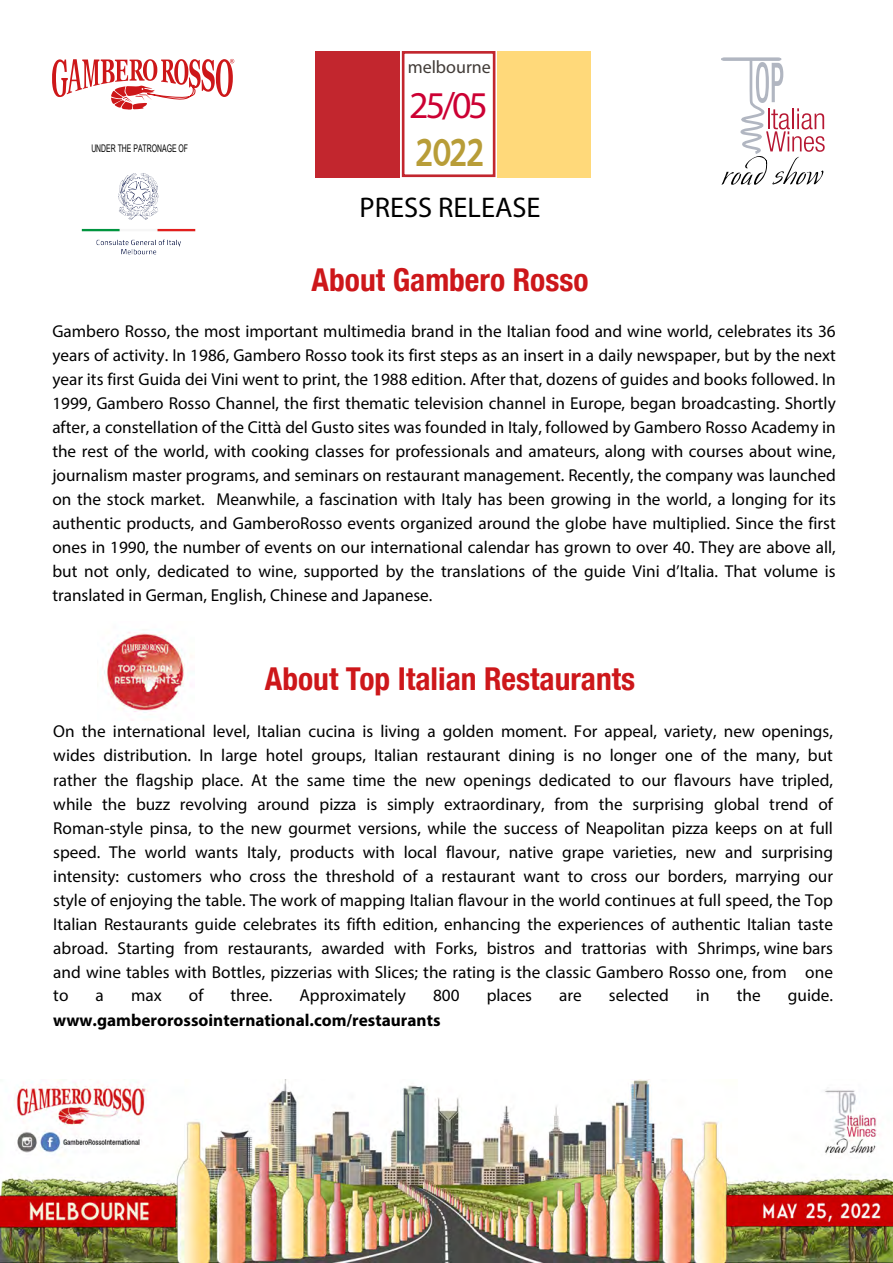
<style>
.page{position:relative;width:893px;height:1263px;background:#fff}
.page>*{position:absolute;margin:0;border:0;box-sizing:border-box;transform-origin:0 0}
.t1{font:37.95px "Myriad Pro";color:#c03}
.t2{font:37.65px "Market Deco";color:#b89d38}
.t3{font:700 condensed 31.5px "Helvetica Neue LT Com";color:#cd171a}
.t4{font:28.5px "Myriad Pro";color:#000}
.t5{font:18px "Myriad Pro";color:#413b37}
.t6{font:17.25px/24px "Myriad Pro";color:#000;text-align:justify}
.t7{font:700 17.25px "Myriad Pro";color:#000}
.t8{font:10.5px "Arial Narrow";color:#000;scale:.8 1}
</style>
<div class="page">
<svg style="left:721px;top:57px;width:104px;height:128px"></svg>
<svg style="left:52px;top:59px;width:182px;height:51px"></svg>
<img style="left:102px;top:632px;width:83px;height:81px">
<div style="left:402px;top:51px;width:93px;height:126px;background:#fff;border:3px solid #c2262e"></div>
<div style="left:316px;top:51px;width:84px;height:126px;background:#c2262e"></div>
<div style="left:497px;top:51px;width:94px;height:126px;background:#ffd97a"></div>
<img style="left:0;top:1080px;width:893px;height:183px">
<img style="left:81px;top:173px;width:115px;height:82px">
<p class="t5" style="left:408px;top:56px;width:85px">melbourne</p>
<p class="t8" style="left:91px;top:140px;width:123px">UNDER THE PATRONAGE OF</p>
<h1 class="t1" style="left:409px;top:82px;width:80px">25/05</h1>
<h2 class="t2" style="left:414px;top:131px;width:72px">2022</h2>
<h3 class="t4" style="left:360px;top:190px;width:183px">PRESS RELEASE</h3>
<h3 class="t3" style="left:312px;top:261px;width:278px">About Gambero Rosso</h3>
<p class="t6" style="left:52px;top:319px;width:785px">Gambero Rosso, the most important multimedia brand in the Italian food and wine world, celebrates its 36 years of activity. In 1986, Gambero Rosso took its first steps as an insert in a daily newspaper, but by the next year its first Guida dei Vini went to print, the 1988 edition. After that, dozens of guides and books followed. In 1999, Gambero Rosso Channel, the first thematic television channel in Europe, began broadcasting. Shortly after, a constellation of the Città del Gusto sites was founded in Italy, followed by Gambero Rosso Academy in the rest of the world, with cooking classes for professionals and amateurs, along with courses about wine, journalism master programs, and seminars on restaurant management. Recently, the company was launched on the stock market. Meanwhile, a fascination with Italy has been growing in the world, a longing for its authentic products, and GamberoRosso events organized around the globe have multiplied. Since the first ones in 1990, the number of events on our international calendar has grown to over 40. They are above all, but not only, dedicated to wine, supported by the translations of the guide Vini d’Italia. That volume is translated in German, English, Chinese and Japanese.</p>
<h3 class="t3" style="left:265px;top:660px;width:372px">About Top Italian Restaurants</h3>
<p class="t6" style="left:53px;top:719px;width:781px">On the international level, Italian cucina is living a golden moment. For appeal, variety, new openings, wides distribution. In large hotel groups, Italian restaurant dining is no longer one of the many, but rather the flagship place. At the same time the new openings dedicated to our flavours have tripled, while the buzz revolving around pizza is simply extraordinary, from the surprising global trend of Roman-style pinsa, to the new gourmet versions, while the success of Neapolitan pizza keeps on at full speed. The world wants Italy, products with local flavour, native grape varieties, new and surprising intensity: customers who cross the threshold of a restaurant want to cross our borders, marrying our style of enjoying the table. The work of mapping Italian flavour in the world continues at full speed, the Top Italian Restaurants guide celebrates its fifth edition, enhancing the experiences of authentic Italian taste abroad. Starting from restaurants, awarded with Forks, bistros and trattorias with Shrimps, wine bars and wine tables with Bottles, pizzerias with Slices; the rating is the classic Gambero Rosso one, from one to</p>
<p class="t6" style="left:96px;top:983px;width:10px">a</p>
<p class="t6" style="left:131px;top:983px;width:32px">max</p>
<p class="t6" style="left:189px;top:983px;width:16px">of</p>
<p class="t6" style="left:230px;top:983px;width:43px">three.</p>
<p class="t6" style="left:299px;top:983px;width:108px">Approximately</p>
<p class="t6" style="left:433px;top:983px;width:28px">800</p>
<p class="t6" style="left:487px;top:983px;width:47px">places</p>
<p class="t6" style="left:559px;top:983px;width:24px">are</p>
<p class="t6" style="left:609px;top:983px;width:61px">selected</p>
<p class="t6" style="left:696px;top:983px;width:15px">in</p>
<p class="t6" style="left:737px;top:983px;width:25px">the</p>
<p class="t6" style="left:788px;top:983px;width:47px">guide.</p>
<p class="t7" style="left:53px;top:1009px;width:389px">www.gamberorossointernational.com/restaurants</p>
</div>
